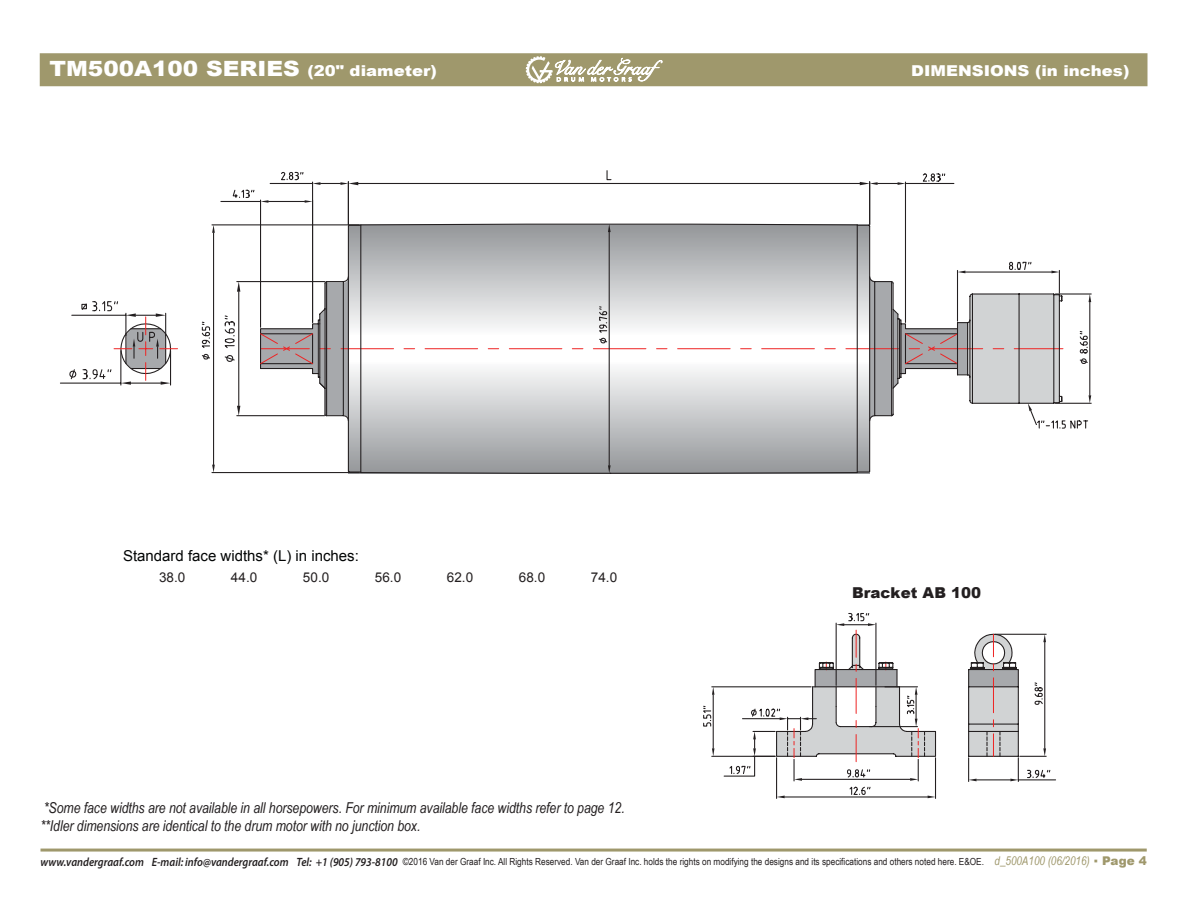
<style>
.page{position:relative;width:1188px;height:918px;background:#fff}
.page>*{position:absolute;margin:0;border:0;box-sizing:border-box;transform-origin:0 0}
.t1{font:900 21px "Arial";color:#fff;scale:1.1 1}
.t2{font:italic 15px/18px "Arial Narrow";letter-spacing:-.005em;color:#231f20}
.t3{font:15px "Arial";color:#030505}
.t4{font:900 15px "Arial";color:#fff;scale:1.1 1}
.t5{font:900 15px "Arial";letter-spacing:.005em;color:#231f20}
.t6{font:13.5px "Arial";color:#231f20}
.t7{font:9.75px "Arial Narrow";color:#231f20}
.s1{font-size:15px}
.s2{font-family:"Myriad Pro";font-weight:600;font-style:italic;font-size:12px}
.s3{font-style:italic;font-size:12px;color:#9f986c}
.s4{font-family:"Arial";font-weight:900;font-size:12px;color:#9f986c}
</style>
<div class="page">
<svg style="left:703px;top:613px;width:353px;height:186px"></svg>
<svg style="left:60px;top:301px;width:118px;height:85px"></svg>
<svg style="left:201px;top:224px;width:670px;height:249px"></svg>
<svg style="left:220px;top:173px;width:726px;height:155px"></svg>
<svg style="left:232px;top:188px;width:714px;height:217px"></svg>
<svg style="left:869px;top:261px;width:223px;height:171px"></svg>
<div style="left:40px;top:53px;width:1108px;height:33px;background:#9f986c;border:2px solid #9f986c"></div>
<svg style="left:526px;top:53px;width:137px;height:30px"></svg>
<hr style="left:40px;top:849px;width:1107px;height:3px;background:#9f986c">
<h1 class="t1" style="left:50px;top:54px;width:354px">TM500A100 SERIES <span class="s1">(20" diameter)</span></h1>
<h2 class="t4" style="left:911px;top:60px;width:200px">DIMENSIONS (in inches)</h2>
<h2 class="t3" style="left:123px;top:546px;width:237px">Standard face widths* (L) in inches:</h2>
<h3 class="t6" style="left:159px;top:569px;width:28px">38.0</h3>
<h3 class="t6" style="left:231px;top:569px;width:28px">44.0</h3>
<h3 class="t6" style="left:303px;top:569px;width:28px">50.0</h3>
<h3 class="t6" style="left:375px;top:569px;width:28px">56.0</h3>
<h3 class="t6" style="left:447px;top:569px;width:28px">62.0</h3>
<h3 class="t6" style="left:519px;top:569px;width:28px">68.0</h3>
<h3 class="t6" style="left:591px;top:569px;width:28px">74.0</h3>
<h2 class="t2" style="left:40px;top:798px;width:586px">*Some face widths are not available in all horsepowers. For minimum available face widths refer to page 12. **Idler dimensions are identical to the drum motor with no junction box.</h2>
<h2 class="t5" style="left:852px;top:582px;width:131px">Bracket AB 100</h2>
<p class="t7" style="left:40px;top:854px;width:1108px"><span class="s2">www.vandergraaf.com E-mail: info@vandergraaf.com Tel: +1 (905) 793-8100</span> ©2016 Van der Graaf Inc. All Rights Reserved. Van der Graaf Inc. holds the rights on modifying the designs and its specifications and others noted here. E&amp;OE. <span class="s3">d_500A100 (06/2016)</span> <span class="s4">▪ Page 4</span></p>
</div>
